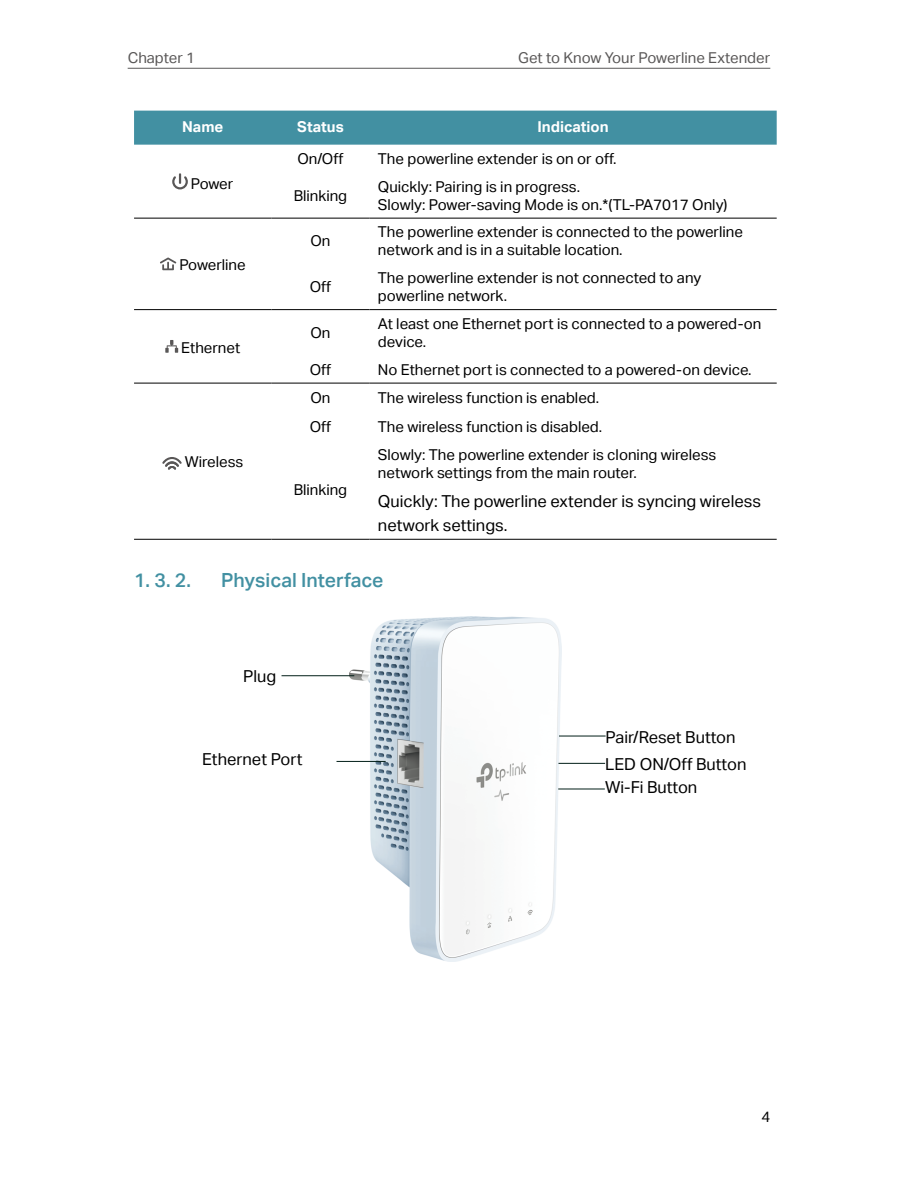
<style>
.page{position:relative;width:898px;height:1187px;background:#fff}
.page>*{position:absolute;margin:0;border:0;box-sizing:border-box;transform-origin:0 0}
.t1{font:19.5px "TP Link Aktiv Medium";color:#4290a2}
.t2{font:16.5px/24px "TP Link Aktiv Regular";color:#000}
.t3{font:15px/18px "TP Link Aktiv Regular";color:#000}
.t4{font:15px "TP Link Aktiv Regular";color:#595757}
.t5{font:15px "TP Link Aktiv Bold";color:#fff}
</style>
<div class="page">
<hr style="left:128px;top:68px;width:642px;height:1px;background:#595757">
<div style="left:134px;top:111px;width:642px;height:34px;background:#4290a2"></div>
<hr style="left:134px;top:218px;width:137px;height:1px;background:#000">
<hr style="left:134px;top:309px;width:137px;height:1px;background:#000">
<hr style="left:134px;top:382px;width:137px;height:1px;background:#000">
<hr style="left:134px;top:539px;width:137px;height:1px;background:#000">
<hr style="left:271px;top:218px;width:98px;height:1px;background:#000">
<hr style="left:271px;top:309px;width:98px;height:1px;background:#000">
<hr style="left:369px;top:309px;width:407px;height:1px;background:#000">
<hr style="left:271px;top:382px;width:98px;height:1px;background:#000">
<hr style="left:369px;top:382px;width:407px;height:1px;background:#000">
<hr style="left:271px;top:539px;width:98px;height:1px;background:#000">
<hr style="left:369px;top:539px;width:407px;height:1px;background:#000">
<hr style="left:369px;top:218px;width:407px;height:1px;background:#000">
<svg style="left:172px;top:173px;width:16px;height:16px"></svg>
<svg style="left:160px;top:257px;width:16px;height:13px"></svg>
<svg style="left:165px;top:340px;width:13px;height:13px"></svg>
<svg style="left:162px;top:457px;width:20px;height:12px"></svg>
<img style="left:349px;top:616px;width:212px;height:345px">
<hr style="left:281px;top:675px;width:73px;height:1px;background:#021e18">
<hr style="left:336px;top:761px;width:49px;height:1px;background:#021e18">
<hr style="left:558px;top:735px;width:47px;height:1px;background:#021e18">
<hr style="left:558px;top:763px;width:47px;height:1px;background:#021e18">
<hr style="left:558px;top:788px;width:46px;height:1px;background:#021e18">
<p class="t4" style="left:128px;top:49px;width:69px">Chapter 1</p>
<p class="t4" style="left:518px;top:49px;width:253px">Get to Know Your Powerline Extender</p>
<p class="t5" style="left:182px;top:118px;width:43px">Name</p>
<p class="t5" style="left:297px;top:118px;width:48px">Status</p>
<p class="t5" style="left:537px;top:118px;width:73px">Indication</p>
<p class="t3" style="left:191px;top:175px;width:44px">Power</p>
<p class="t3" style="left:179px;top:256px;width:68px">Powerline</p>
<p class="t3" style="left:181px;top:338px;width:61px">Ethernet</p>
<p class="t3" style="left:185px;top:452px;width:60px">Wireless</p>
<p class="t3" style="left:297px;top:150px;width:47px">On/Off</p>
<p class="t3" style="left:378px;top:150px;width:240px">The powerline extender is on or off.</p>
<p class="t3" style="left:293px;top:186px;width:55px">Blinking</p>
<p class="t3" style="left:378px;top:177px;width:351px">Quickly: Pairing is in progress.<br>Slowly: Power-saving Mode is on.*(TL-PA7017 Only)</p>
<p class="t3" style="left:310px;top:232px;width:22px">On</p>
<p class="t3" style="left:378px;top:223px;width:366px">The powerline extender is connected to the powerline network and is in a suitable location.</p>
<p class="t3" style="left:309px;top:278px;width:23px">Off</p>
<p class="t3" style="left:378px;top:269px;width:325px">The powerline extender is not connected to any powerline network.</p>
<p class="t3" style="left:310px;top:323px;width:22px">On</p>
<p class="t3" style="left:378px;top:314px;width:385px">At least one Ethernet port is connected to a powered-on device.</p>
<p class="t3" style="left:309px;top:360px;width:23px">Off</p>
<p class="t3" style="left:378px;top:360px;width:375px">No Ethernet port is connected to a powered-on device.</p>
<p class="t3" style="left:310px;top:389px;width:22px">On</p>
<p class="t3" style="left:378px;top:389px;width:223px">The wireless function is enabled.</p>
<p class="t3" style="left:309px;top:418px;width:23px">Off</p>
<p class="t3" style="left:378px;top:418px;width:226px">The wireless function is disabled.</p>
<p class="t3" style="left:293px;top:481px;width:55px">Blinking</p>
<p class="t3" style="left:378px;top:445px;width:340px">Slowly: The powerline extender is cloning wireless network settings from the main router.</p>
<p class="t2" style="left:378px;top:489px;width:384px">Quickly: The powerline extender is syncing wireless network settings.</p>
<h1 class="t1" style="left:134px;top:569px;width:56px">1. 3. 2.</h1>
<h1 class="t1" style="left:221px;top:569px;width:164px">Physical Interface</h1>
<p class="t2" style="left:243px;top:663px;width:35px">Plug</p>
<p class="t2" style="left:202px;top:747px;width:102px">Ethernet Port</p>
<p class="t2" style="left:605px;top:725px;width:131px">Pair/Reset Button</p>
<p class="t2" style="left:605px;top:752px;width:143px">LED ON/Off Button</p>
<p class="t2" style="left:605px;top:775px;width:94px">Wi-Fi Button</p>
<p class="t3" style="left:761px;top:1107px;width:10px">4</p>
</div>
